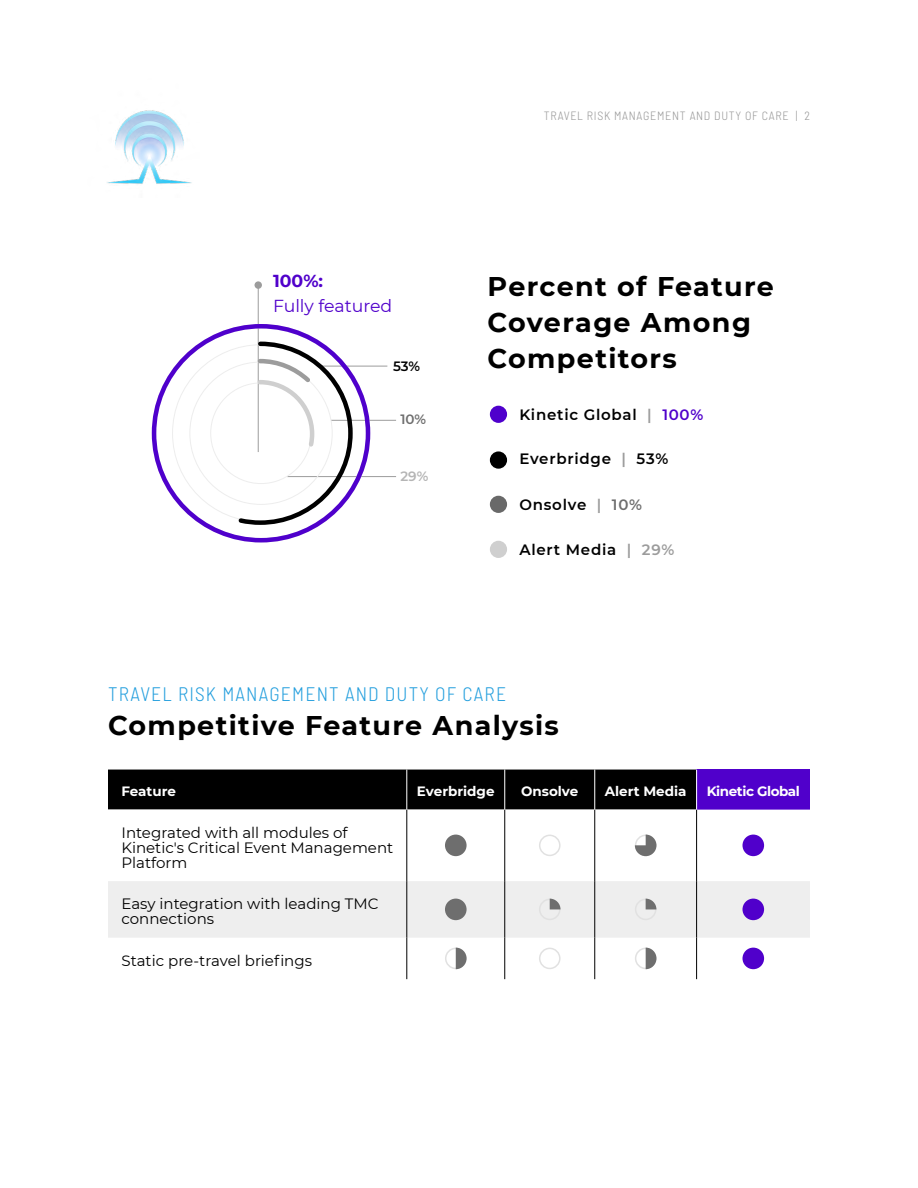
<style>
.page{position:relative;width:918px;height:1188px;background:#fff}
.page>*{position:absolute;margin:0;border:0;box-sizing:border-box;transform-origin:0 0}
.t1{font:700 27px/36px "Montserrat";letter-spacing:.05em;color:#000}
.t2{font:300 semi-condensed 19.5px "Barlow";letter-spacing:.06em;color:#229edd}
.t3{font:17.4px "Montserrat";color:#5000cb}
.t4{font:700 17.4px "Montserrat";color:#5000cb}
.t5{font:15px/15px "Montserrat";color:#000}
.t6{font:600 15px "Montserrat";letter-spacing:.05em;color:#000}
.t7{font:700 13.5px "Montserrat";color:#fff}
.t8{font:700 13.5px "Montserrat";letter-spacing:-.03em;color:#fff}
.t9{font:600 13.5px "Montserrat";color:#000}
.t10{font:600 13.5px "Montserrat";color:#6e6e6e}
.t11{font:600 13.5px "Montserrat";color:#b5b5b5}
.t12{font:300 semi-condensed 12px "Barlow";letter-spacing:.06em;color:#979797}
.s1{color:#9c9c9c}
.s2{color:#5000cb}
.s3{color:#6e6e6e}
</style>
<div class="page">
<img style="left:107px;top:110px;width:85px;height:74px">
<div style="left:490px;top:406px;width:17px;height:17px;background:#4f00cc;border-radius:50%"></div>
<div style="left:490px;top:451px;width:17px;height:18px;background:#000;border-radius:50%"></div>
<div style="left:490px;top:496px;width:17px;height:17px;background:#696969;border-radius:50%"></div>
<div style="left:490px;top:541px;width:17px;height:17px;background:#cfcfcf;border-radius:50%"></div>
<div style="left:108px;top:770px;width:588px;height:40px;background:#000"></div>
<div style="left:697px;top:770px;width:113px;height:40px;background:#5000cb"></div>
<svg style="left:406px;top:810px;width:359px;height:169px"></svg>
<hr style="left:407px;top:810px;width:1px;height:71px;background:#000">
<hr style="left:504px;top:810px;width:1px;height:71px;background:#000">
<hr style="left:594px;top:810px;width:1px;height:71px;background:#000">
<hr style="left:696px;top:810px;width:1px;height:71px;background:#000">
<hr style="left:407px;top:938px;width:1px;height:41px;background:#000">
<hr style="left:504px;top:938px;width:1px;height:41px;background:#000">
<hr style="left:594px;top:938px;width:1px;height:41px;background:#000">
<hr style="left:696px;top:938px;width:1px;height:41px;background:#000">
<hr style="left:407px;top:770px;width:1px;height:40px;background:#fff">
<hr style="left:504px;top:770px;width:1px;height:40px;background:#fff">
<hr style="left:594px;top:770px;width:1px;height:40px;background:#fff">
<div style="left:445px;top:835px;width:22px;height:21px;background:#6e6e6e;border-radius:50%"></div>
<div style="left:539px;top:835px;width:22px;height:21px;border:2px solid #e1e1e1;border-radius:50%"></div>
<svg style="left:635px;top:835px;width:21px;height:21px"></svg>
<div style="left:743px;top:835px;width:21px;height:21px;background:#5000cb;border-radius:50%"></div>
<div style="left:108px;top:881px;width:702px;height:57px;background:#eee"></div>
<div style="left:743px;top:899px;width:21px;height:21px;background:#5000cb;border-radius:50%"></div>
<div style="left:445px;top:948px;width:22px;height:21px;border:2px solid #e1e1e1;border-radius:50%"></div>
<svg style="left:456px;top:948px;width:11px;height:21px"></svg>
<div style="left:539px;top:948px;width:22px;height:21px;border:2px solid #e1e1e1;border-radius:50%"></div>
<div style="left:635px;top:948px;width:21px;height:21px;border:2px solid #e1e1e1;border-radius:50%"></div>
<svg style="left:646px;top:948px;width:10px;height:21px"></svg>
<div style="left:743px;top:948px;width:21px;height:21px;background:#5000cb;border-radius:50%"></div>
<hr style="left:258px;top:285px;width:1px;height:167px;background:#9c9c9c">
<div style="left:255px;top:281px;width:7px;height:8px;background:#9c9c9c;border-radius:50%"></div>
<hr style="left:320px;top:366px;width:67px;height:1px;background:#9c9c9c">
<hr style="left:331px;top:420px;width:65px;height:1px;background:#9c9c9c">
<hr style="left:287px;top:476px;width:109px;height:1px;background:#9c9c9c">
<svg style="left:172px;top:339px;width:183px;height:188px"></svg>
<p class="t12" style="left:544px;top:107px;width:268px">TRAVEL RISK MANAGEMENT AND DUTY OF CARE | 2</p>
<p class="t4" style="left:273px;top:268px;width:52px">100%:</p>
<p class="t3" style="left:273px;top:293px;width:121px">Fully featured</p>
<p class="t9" style="left:393px;top:357px;width:29px">53%</p>
<p class="t10" style="left:400px;top:410px;width:27px">10%</p>
<p class="t11" style="left:400px;top:467px;width:29px">29%</p>
<h1 class="t1" style="left:488px;top:267px;width:288px">Percent of Feature<br>Coverage Among<br>Competitors</h1>
<p class="t6" style="left:519px;top:404px;width:185px">Kinetic Global <span class="s1">|</span> <span class="s2">100%</span></p>
<p class="t6" style="left:519px;top:449px;width:150px">Everbridge <span class="s1">|</span> 53%</p>
<p class="t6" style="left:519px;top:494px;width:124px">Onsolve <span class="s1">|</span> <span class="s3">10%</span></p>
<p class="t6" style="left:519px;top:539px;width:156px">Alert Media <span class="s1">| 29%</span></p>
<h2 class="t2" style="left:108px;top:680px;width:400px">TRAVEL RISK MANAGEMENT AND DUTY OF CARE</h2>
<h1 class="t1" style="left:108px;top:706px;width:452px">Competitive Feature Analysis</h1>
<p class="t7" style="left:122px;top:782px;width:56px">Feature</p>
<p class="t7" style="left:417px;top:782px;width:79px">Everbridge</p>
<p class="t7" style="left:521px;top:782px;width:59px">Onsolve</p>
<p class="t7" style="left:605px;top:782px;width:83px">Alert Media</p>
<p class="t8" style="left:707px;top:782px;width:95px">Kinetic Global</p>
<p class="t5" style="left:122px;top:824px;width:273px">Integrated with all modules of<br>Kinetic's Critical Event Management<br>Platform</p>
<p class="t5" style="left:122px;top:896px;width:259px">Easy integration with leading TMC connections</p>
<p class="t5" style="left:122px;top:952px;width:192px">Static pre-travel briefings</p>
</div>
